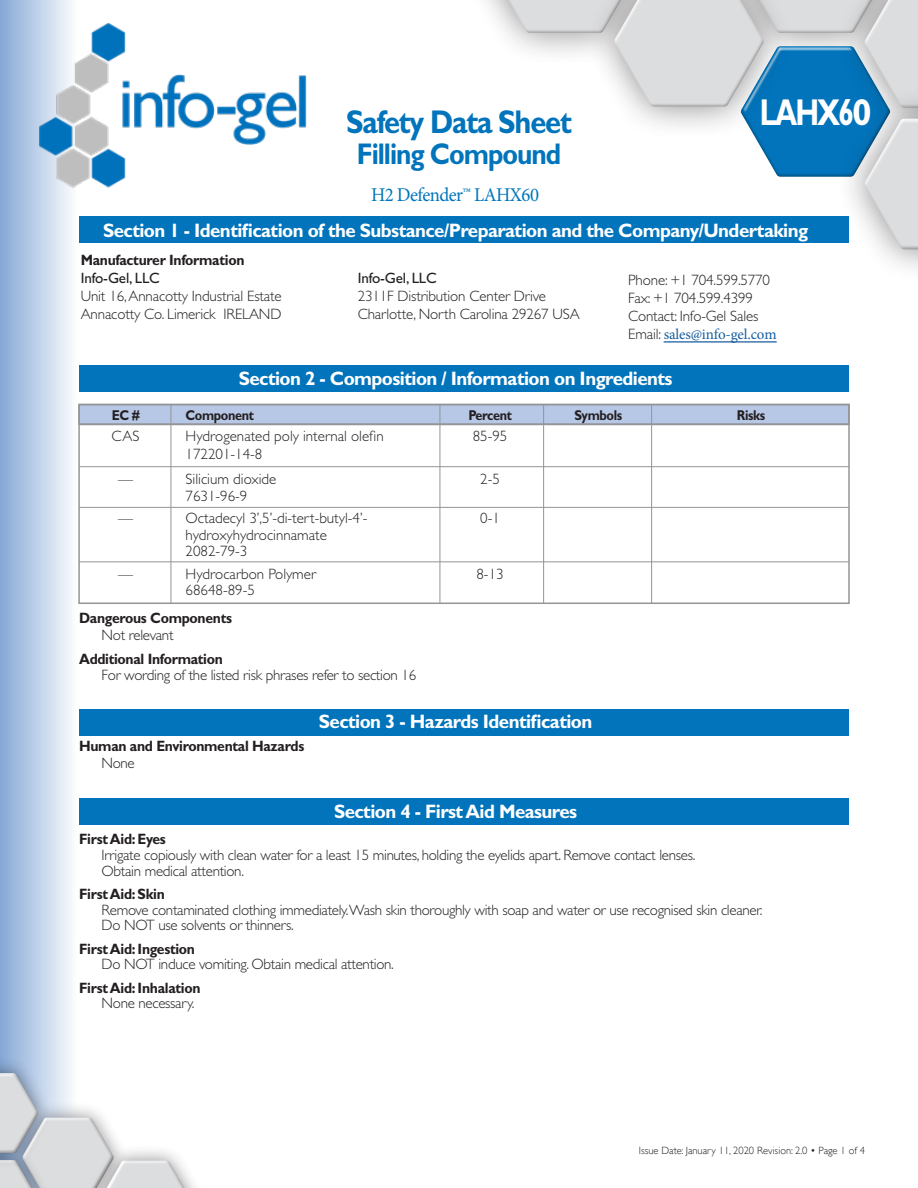
<style>
.page{position:relative;width:918px;height:1188px;background:#fff}
.page>*{position:absolute;margin:0;border:0;box-sizing:border-box;transform-origin:0 0}
.t1{font:700 37.5px "Gill Sans Std";letter-spacing:-.07em;color:#fff;scale:.76 1}
.t2{font:700 33px "Gill Sans Std";letter-spacing:-.04em;color:#0174bc;scale:.88 1}
.t3{font:700 30px "Gill Sans Std";letter-spacing:-.04em;color:#0174bc;scale:.88 1}
.t4{font:700 19.5px "Gill Sans Std";letter-spacing:-.03em;color:#fff;scale:.96 1}
.t5{font:19.5px "Minion Pro";letter-spacing:-.03em;color:#0075bc;scale:.96 1}
.t6{font:300 15px/18px "Gill Sans Std";letter-spacing:-.02em;color:#231f20}
.t7{font:700 15px "Gill Sans Std";letter-spacing:-.02em;color:#231f20;scale:.93 1}
.t8{font:300 15px "Gill Sans Std";color:#231f20}
.t9{font:700 14.25px "Gill Sans Std";letter-spacing:-.03em;color:#231f20;scale:.89 1}
.t10{font:300 10.5px "Gill Sans";color:#231f20}
.s1{font-weight:400}
.s2{font-family:"Minion Pro";font-weight:400;color:#175d9e}
</style>
<div class="page">
<div style="left:0;top:0;width:77px;height:1188px;background:linear-gradient(to right,#85a8d6,#fdfdfe)"></div>
<img style="left:141px;top:74px;width:166px;height:71px">
<img style="left:37px;top:22px;width:104px;height:184px">
<div style="left:835px;top:86px;width:83px;height:196px;background:#231f20;opacity:.5"></div>
<svg style="left:490px;top:0;width:428px;height:249px"></svg>
<div style="left:612px;top:0;width:153px;height:109px;background:#231f20;opacity:.52"></div>
<div style="left:0;top:1057px;width:53px;height:113px;background:#231f20;opacity:.48"></div>
<div style="left:0;top:1071px;width:40px;height:83px;background:#231f20;opacity:.77"></div>
<svg style="left:0;top:1073px;width:177px;height:115px"></svg>
<div style="left:100px;top:1159px;width:93px;height:29px;background:#231f20;opacity:.77"></div>
<div style="left:79px;top:217px;width:770px;height:26px;background:#0174bc"></div>
<div style="left:79px;top:365px;width:770px;height:26px;background:#0174bc"></div>
<div style="left:79px;top:709px;width:770px;height:27px;background:#0174bc"></div>
<div style="left:79px;top:798px;width:770px;height:27px;background:#0174bc"></div>
<div style="left:78px;top:404px;width:772px;height:21px;background:#b7c7e6;border:2px solid #939598"></div>
<div style="left:78px;top:404px;width:772px;height:200px;border:2px solid #939598"></div>
<hr style="left:79px;top:424px;width:770px;height:1px;background:#939598">
<hr style="left:79px;top:466px;width:770px;height:1px;background:#939598">
<hr style="left:79px;top:507px;width:770px;height:1px;background:#939598">
<hr style="left:79px;top:561px;width:770px;height:1px;background:#939598">
<hr style="left:171px;top:405px;width:1px;height:198px;background:#939598">
<hr style="left:440px;top:405px;width:1px;height:198px;background:#939598">
<hr style="left:543px;top:405px;width:1px;height:198px;background:#939598">
<hr style="left:651px;top:405px;width:1px;height:199px;background:#939598">
<hr style="left:664px;top:342px;width:113px;height:1px;background:#175d9e">
<p class="t2" style="left:346px;top:102px;width:258px">Safety Data Sheet</p>
<p class="t1" style="left:760px;top:90px;width:149px">LAHX60</p>
<p class="t3" style="left:357px;top:137px;width:234px">Filling Compound</p>
<h3 class="t5" style="left:371px;top:181px;width:176px">H2 Defender™ LAHX60</h3>
<p class="t4" style="left:103px;top:219px;width:736px">Section 1 - Identification of the Substance/Preparation and the Company/Undertaking</p>
<p class="t7" style="left:81px;top:251px;width:177px">Manufacturer Information</p>
<p class="t6" style="left:81px;top:269px;width:202px"><span class="s1">Info-Gel, LLC<br></span>Unit 16, Annacotty Industrial Estate</p>
<p class="t6" style="left:81px;top:305px;width:202px">Annacotty Co. Limerick IRELAND</p>
<p class="t6" style="left:358px;top:269px;width:190px"><span class="s1">Info-Gel, LLC<br></span>2311F Distribution Center Drive</p>
<p class="t6" style="left:358px;top:305px;width:224px">Charlotte, North Carolina 29267 USA</p>
<p class="t6" style="left:628px;top:271px;width:150px">Phone: +1 704.599.5770<br>Fax: +1 704.599.4399<br>Contact: Info-Gel Sales<br>Email: <span class="s2">sales@info-gel.com</span></p>
<p class="t4" style="left:239px;top:367px;width:453px">Section 2 - Composition / Information on Ingredients</p>
<p class="t9" style="left:112px;top:406px;width:33px">EC #</p>
<p class="t9" style="left:186px;top:406px;width:78px">Component</p>
<p class="t9" style="left:469px;top:406px;width:50px">Percent</p>
<p class="t9" style="left:574px;top:406px;width:55px">Symbols</p>
<p class="t9" style="left:737px;top:406px;width:33px">Risks</p>
<p class="t6" style="left:112px;top:427px;width:29px">CAS</p>
<p class="t8" style="left:186px;top:427px;width:200px">Hydrogenated poly internal olefin</p>
<p class="t6" style="left:473px;top:427px;width:36px">85-95</p>
<p class="t8" style="left:186px;top:445px;width:78px">172201-14-8</p>
<p class="t6" style="left:118px;top:470px;width:16px">—</p>
<p class="t8" style="left:186px;top:471px;width:92px">Silicium dioxide</p>
<p class="t6" style="left:480px;top:470px;width:21px">2-5</p>
<p class="t6" style="left:186px;top:487px;width:63px">7631-96-9</p>
<p class="t6" style="left:118px;top:509px;width:16px">—</p>
<p class="t8" style="left:186px;top:510px;width:183px">Octadecyl 3’,5’-di-tert-butyl-4’-</p>
<p class="t6" style="left:480px;top:509px;width:21px">0-1</p>
<p class="t8" style="left:186px;top:526px;width:143px">hydroxyhydrocinnamate</p>
<p class="t6" style="left:186px;top:542px;width:63px">2082-79-3</p>
<p class="t6" style="left:118px;top:565px;width:16px">—</p>
<p class="t8" style="left:186px;top:565px;width:132px">Hydrocarbon Polymer</p>
<p class="t6" style="left:476px;top:565px;width:29px">8-13</p>
<p class="t6" style="left:186px;top:581px;width:71px">68648-89-5</p>
<p class="t7" style="left:79px;top:609px;width:166px">Dangerous Components</p>
<p class="t6" style="left:102px;top:626px;width:73px">Not relevant</p>
<p class="t7" style="left:79px;top:650px;width:156px">Additional Information</p>
<p class="t6" style="left:102px;top:666px;width:316px">For wording of the listed risk phrases refer to section 16</p>
<p class="t7" style="left:79px;top:737px;width:244px">Human and Environmental Hazards</p>
<p class="t6" style="left:101px;top:754px;width:35px">None</p>
<p class="t4" style="left:319px;top:710px;width:286px">Section 3 - Hazards Identification</p>
<p class="t4" style="left:334px;top:800px;width:255px">Section 4 - First Aid Measures</p>
<p class="t7" style="left:79px;top:830px;width:95px">First Aid: Eyes</p>
<p class="t6" style="left:102px;top:846px;width:595px">Irrigate copiously with clean water for a least 15 minutes, holding the eyelids apart. Remove contact lenses.</p>
<p class="t6" style="left:102px;top:862px;width:144px">Obtain medical attention.</p>
<p class="t7" style="left:79px;top:885px;width:94px">First Aid: Skin</p>
<p class="t6" style="left:102px;top:901px;width:662px">Remove contaminated clothing immediately.Wash skin thoroughly with soap and water or use recognised skin cleaner.</p>
<p class="t6" style="left:102px;top:917px;width:194px">Do NOT use solvents or thinners.</p>
<p class="t7" style="left:79px;top:940px;width:126px">First Aid: Ingestion</p>
<p class="t6" style="left:102px;top:956px;width:294px">Do NOT induce vomiting. Obtain medical attention.</p>
<p class="t7" style="left:79px;top:979px;width:132px">First Aid: Inhalation</p>
<p class="t6" style="left:102px;top:995px;width:94px">None necessary.</p>
<p class="t10" style="left:639px;top:1144px;width:228px">Issue Date: January 11, 2020 Revision: 2.0 • Page 1 of 4</p>
</div>
